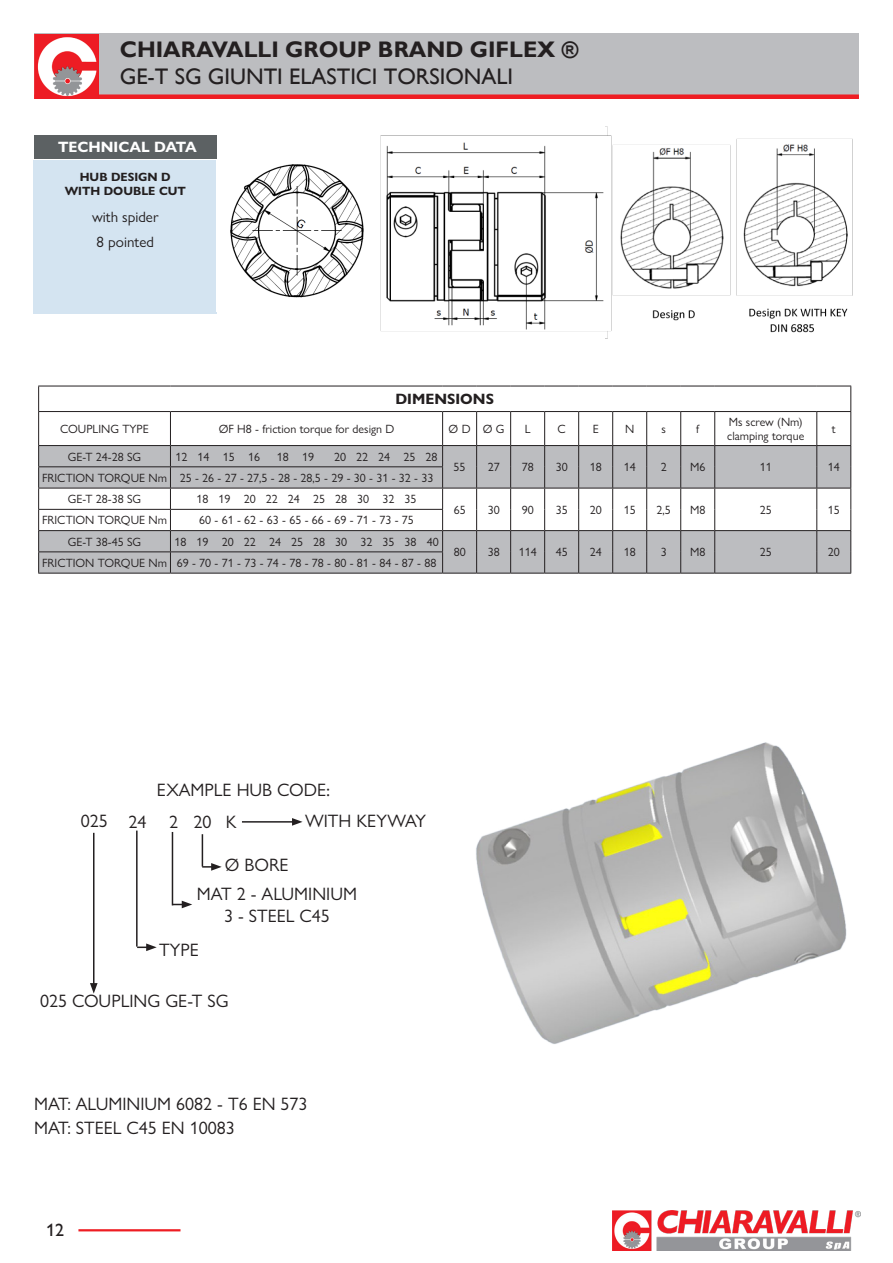
<style>
.page{position:relative;width:893px;height:1263px;background:#fff}
.page>*{position:absolute;margin:0;border:0;box-sizing:border-box;transform-origin:0 0}
.t1{font:700 22.5px/27px "Gill Sans";color:#231f20}
.t2{font:18px/31.2px "Gill Sans Nova";color:#231f20}
.t3{font:500 18px "Gill Sans Nova";color:#231f20}
.t4{font:15px/25.5px "Gill Sans Nova";color:#231f20;text-align:center}
.t5{font:700 15px "Gill Sans Nova";color:#fff}
.t6{font:700 15px "Gill Sans Nova";color:#231f20}
.t7{font:12px/14.4px "Gill Sans Nova";color:#231f20}
.t8{font:700 12px/14.4px "Gill Sans Nova";color:#231f20;text-align:center}
.s1{font-weight:400}
.s2{font-family:"Minion Pro"}
</style>
<div class="page">
<img style="left:612px;top:1211px;width:248px;height:39px">
<hr style="left:78px;top:1229px;width:102px;height:2px;background:#ee1d23">
<div style="left:34px;top:33px;width:825px;height:64px;background:#bcbdc0"></div>
<div style="left:34px;top:94px;width:825px;height:5px;background:#ee1d23"></div>
<img style="left:34px;top:34px;width:64px;height:64px">
<div style="left:34px;top:161px;width:183px;height:153px;background:#d4e4f1"></div>
<img style="left:476px;top:742px;width:371px;height:302px">
<img style="left:230px;top:164px;width:134px;height:134px">
<img style="left:606px;top:126px;width:125px;height:195px">
<img style="left:736px;top:138px;width:117px;height:195px">
<img style="left:380px;top:132px;width:233px;height:207px">
<div style="left:34px;top:135px;width:183px;height:24px;background:#5c6163"></div>
<hr style="left:38px;top:386px;width:132px;height:1px;background:#231f20">
<svg style="left:38px;top:386px;width:1px;height:25px"></svg>
<hr style="left:170px;top:386px;width:273px;height:1px;background:#231f20">
<hr style="left:443px;top:386px;width:34px;height:1px;background:#231f20">
<hr style="left:477px;top:386px;width:34px;height:1px;background:#231f20">
<hr style="left:511px;top:386px;width:34px;height:1px;background:#231f20">
<hr style="left:545px;top:386px;width:34px;height:1px;background:#231f20">
<hr style="left:579px;top:386px;width:34px;height:1px;background:#231f20">
<hr style="left:613px;top:386px;width:34px;height:1px;background:#231f20">
<hr style="left:647px;top:386px;width:34px;height:1px;background:#231f20">
<hr style="left:681px;top:386px;width:34px;height:1px;background:#231f20">
<hr style="left:715px;top:386px;width:102px;height:1px;background:#231f20">
<hr style="left:817px;top:386px;width:34px;height:1px;background:#231f20">
<svg style="left:850px;top:386px;width:1px;height:25px"></svg>
<hr style="left:38px;top:411px;width:132px;height:1px;background:#231f20">
<hr style="left:38px;top:412px;width:1px;height:33px;background:#231f20">
<hr style="left:170px;top:411px;width:273px;height:1px;background:#231f20">
<hr style="left:170px;top:412px;width:1px;height:33px;background:#231f20">
<hr style="left:443px;top:411px;width:34px;height:1px;background:#231f20">
<hr style="left:442px;top:412px;width:1px;height:33px;background:#231f20">
<hr style="left:477px;top:411px;width:34px;height:1px;background:#231f20">
<hr style="left:476px;top:412px;width:1px;height:33px;background:#231f20">
<hr style="left:511px;top:411px;width:34px;height:1px;background:#231f20">
<hr style="left:510px;top:412px;width:1px;height:33px;background:#231f20">
<hr style="left:545px;top:411px;width:34px;height:1px;background:#231f20">
<hr style="left:544px;top:412px;width:1px;height:33px;background:#231f20">
<hr style="left:579px;top:411px;width:34px;height:1px;background:#231f20">
<hr style="left:578px;top:412px;width:1px;height:33px;background:#231f20">
<hr style="left:613px;top:411px;width:34px;height:1px;background:#231f20">
<hr style="left:612px;top:412px;width:1px;height:33px;background:#231f20">
<hr style="left:647px;top:411px;width:34px;height:1px;background:#231f20">
<hr style="left:646px;top:412px;width:1px;height:33px;background:#231f20">
<hr style="left:681px;top:411px;width:34px;height:1px;background:#231f20">
<hr style="left:680px;top:412px;width:1px;height:33px;background:#231f20">
<hr style="left:715px;top:411px;width:102px;height:1px;background:#231f20">
<hr style="left:714px;top:412px;width:1px;height:33px;background:#231f20">
<hr style="left:817px;top:411px;width:34px;height:1px;background:#231f20">
<hr style="left:816px;top:412px;width:1px;height:33px;background:#231f20">
<hr style="left:850px;top:412px;width:1px;height:33px;background:#231f20">
<hr style="left:38px;top:445px;width:132px;height:1px;background:#231f20">
<hr style="left:170px;top:445px;width:273px;height:1px;background:#231f20">
<hr style="left:443px;top:445px;width:34px;height:1px;background:#231f20">
<hr style="left:477px;top:445px;width:34px;height:1px;background:#231f20">
<hr style="left:511px;top:445px;width:34px;height:1px;background:#231f20">
<hr style="left:545px;top:445px;width:34px;height:1px;background:#231f20">
<hr style="left:579px;top:445px;width:34px;height:1px;background:#231f20">
<hr style="left:613px;top:445px;width:34px;height:1px;background:#231f20">
<hr style="left:647px;top:445px;width:34px;height:1px;background:#231f20">
<hr style="left:681px;top:445px;width:34px;height:1px;background:#231f20">
<hr style="left:715px;top:445px;width:102px;height:1px;background:#231f20">
<hr style="left:817px;top:445px;width:34px;height:1px;background:#231f20">
<hr style="left:443px;top:573px;width:34px;height:1px;background:#231f20">
<hr style="left:477px;top:573px;width:34px;height:1px;background:#231f20">
<hr style="left:511px;top:573px;width:34px;height:1px;background:#231f20">
<hr style="left:545px;top:573px;width:34px;height:1px;background:#231f20">
<hr style="left:579px;top:573px;width:34px;height:1px;background:#231f20">
<hr style="left:613px;top:573px;width:34px;height:1px;background:#231f20">
<hr style="left:647px;top:573px;width:34px;height:1px;background:#231f20">
<hr style="left:681px;top:573px;width:34px;height:1px;background:#231f20">
<hr style="left:715px;top:573px;width:102px;height:1px;background:#231f20">
<hr style="left:817px;top:573px;width:34px;height:1px;background:#231f20">
<svg style="left:38px;top:446px;width:813px;height:127px"></svg>
<hr style="left:38px;top:573px;width:132px;height:1px;background:#231f20">
<hr style="left:170px;top:573px;width:273px;height:1px;background:#231f20">
<svg style="left:202px;top:863px;width:20px;height:8px"></svg>
<hr style="left:93px;top:833px;width:2px;height:152px;background:#231f20">
<svg style="left:90px;top:983px;width:8px;height:10px"></svg>
<hr style="left:242px;top:821px;width:52px;height:2px;background:#231f20">
<svg style="left:292px;top:818px;width:11px;height:8px"></svg>
<hr style="left:202px;top:834px;width:1px;height:32px;background:#231f20">
<hr style="left:172px;top:832px;width:1px;height:73px;background:#231f20">
<svg style="left:173px;top:901px;width:19px;height:7px"></svg>
<hr style="left:136px;top:830px;width:2px;height:116px;background:#231f20">
<svg style="left:137px;top:943px;width:20px;height:8px"></svg>
<h1 class="t1" style="left:120px;top:37px;width:460px">CHIARAVALLI GROUP BRAND GIFLEX ®<br><span class="s1">GE-T SG</span> <span class="s1">GIUNTI ELASTICI TORSIONALI</span></h1>
<p class="t5" style="left:58px;top:138px;width:140px">TECHNICAL DATA</p>
<p class="t8" style="left:65px;top:169px;width:123px">HUB DESIGN D<br>WITH DOUBLE CUT</p>
<p class="t4" style="left:92px;top:204px;width:68px">with spider<br>8 pointed</p>
<p class="t6" style="left:395px;top:390px;width:100px">DIMENSIONS</p>
<p class="t7" style="left:60px;top:421px;width:90px">COUPLING TYPE</p>
<p class="t7" style="left:219px;top:421px;width:177px">ØF H8 - friction torque for design D</p>
<p class="t7" style="left:449px;top:421px;width:57px">ØD ØG</p>
<p class="t7" style="left:525px;top:421px;width:7px">L</p>
<p class="t7" style="left:558px;top:421px;width:10px">C</p>
<p class="t7" style="left:593px;top:421px;width:8px">E</p>
<p class="t7" style="left:625px;top:421px;width:11px">N</p>
<p class="t7" style="left:661px;top:421px;width:6px">s</p>
<p class="t7" style="left:696px;top:421px;width:5px">f</p>
<p class="t7" style="left:727px;top:414px;width:78px">Ms screw (Nm) clamping torque</p>
<p class="t7" style="left:832px;top:421px;width:5px">t</p>
<p class="t7" style="left:68px;top:449px;width:75px">GE-T 24-28 SG</p>
<p class="t7" style="left:175px;top:449px;width:86px">12 14 15 16</p>
<p class="t7" style="left:277px;top:449px;width:39px">18 19</p>
<p class="t7" style="left:334px;top:449px;width:105px">20 22 24 25 28</p>
<p class="t7" style="left:454px;top:460px;width:13px">55</p>
<p class="t7" style="left:488px;top:460px;width:13px">27</p>
<p class="t7" style="left:522px;top:460px;width:13px">78</p>
<p class="t7" style="left:556px;top:460px;width:13px">30</p>
<p class="t7" style="left:590px;top:460px;width:13px">18</p>
<p class="t7" style="left:624px;top:460px;width:13px">14</p>
<p class="t7" style="left:661px;top:460px;width:7px">2</p>
<p class="t7" style="left:690px;top:460px;width:17px">M6</p>
<p class="t7" style="left:760px;top:460px;width:13px">11</p>
<p class="t7" style="left:828px;top:460px;width:13px">14</p>
<p class="t7" style="left:68px;top:467px;width:367px;line-height:21.3px;text-indent:-26px">FRICTION TORQUE Nm 25 - 26 - 27 - 27,5 - 28 - 28,5 - 29 - 30 - 31 - 32 - 33<br>GE-T 28-38 SG</p>
<p class="t7" style="left:197px;top:492px;width:222px">18 19 20 22 24 25 28 30 32 35</p>
<p class="t7" style="left:42px;top:513px;width:126px">FRICTION TORQUE Nm</p>
<p class="t7" style="left:199px;top:513px;width:216px">60 - 61 - 62 - 63 - 65 - 66 - 69 - 71 - 73 - 75</p>
<p class="t7" style="left:68px;top:534px;width:75px">GE-T 38-45 SG</p>
<p class="t7" style="left:175px;top:534px;width:266px">18 19 20 22 24 25 28 30 32 35 38 40</p>
<p class="t7" style="left:42px;top:555px;width:396px">FRICTION TORQUE Nm 69 - 70 - 71 - 73 - 74 - 78 - 78 - 80 - 81 - 84 - 87 - 88</p>
<p class="t7" style="left:454px;top:502px;width:13px">65</p>
<p class="t7" style="left:488px;top:502px;width:13px">30</p>
<p class="t7" style="left:522px;top:502px;width:13px">90</p>
<p class="t7" style="left:556px;top:502px;width:13px">35</p>
<p class="t7" style="left:590px;top:502px;width:13px">20</p>
<p class="t7" style="left:624px;top:502px;width:13px">15</p>
<p class="t7" style="left:657px;top:502px;width:16px">2,5</p>
<p class="t7" style="left:690px;top:502px;width:17px">M8</p>
<p class="t7" style="left:760px;top:502px;width:14px">25</p>
<p class="t7" style="left:828px;top:502px;width:13px">15</p>
<p class="t7" style="left:454px;top:545px;width:13px">80</p>
<p class="t7" style="left:488px;top:545px;width:13px">38</p>
<p class="t7" style="left:519px;top:545px;width:19px">114</p>
<p class="t7" style="left:556px;top:545px;width:13px">45</p>
<p class="t7" style="left:590px;top:545px;width:13px">24</p>
<p class="t7" style="left:624px;top:545px;width:13px">18</p>
<p class="t7" style="left:661px;top:545px;width:7px">3</p>
<p class="t7" style="left:690px;top:545px;width:17px">M8</p>
<p class="t7" style="left:760px;top:545px;width:13px">25</p>
<p class="t7" style="left:828px;top:545px;width:13px">20</p>
<h2 class="t2" style="left:81px;top:774px;width:251px;text-indent:76px">EXAMPLE HUB CODE<span class="s2">:<br></span>025 24 2</h2>
<h2 class="t2" style="left:193px;top:806px;width:45px">20 K</h2>
<h2 class="t2" style="left:305px;top:805px;width:122px">WITH KEYWAY</h2>
<h2 class="t2" style="left:225px;top:849px;width:65px">Ø BORE</h2>
<h2 class="t2" style="left:197px;top:883px;width:162px;line-height:21.6px;text-align:center">MAT 2 - ALUMINIUM<br>3 - STEEL C45</h2>
<h2 class="t2" style="left:159px;top:934px;width:41px">TYPE</h2>
<h2 class="t2" style="left:40px;top:985px;width:190px">025 COUPLING GE-T SG</h2>
<h2 class="t2" style="left:34px;top:1092px;width:275px;line-height:24px">MAT: ALUMINIUM 6082 - T6 EN 573<br>MAT: STEEL C45 EN 10083</h2>
<h2 class="t3" style="left:46px;top:1219px;width:19px">12</h2>
</div>
